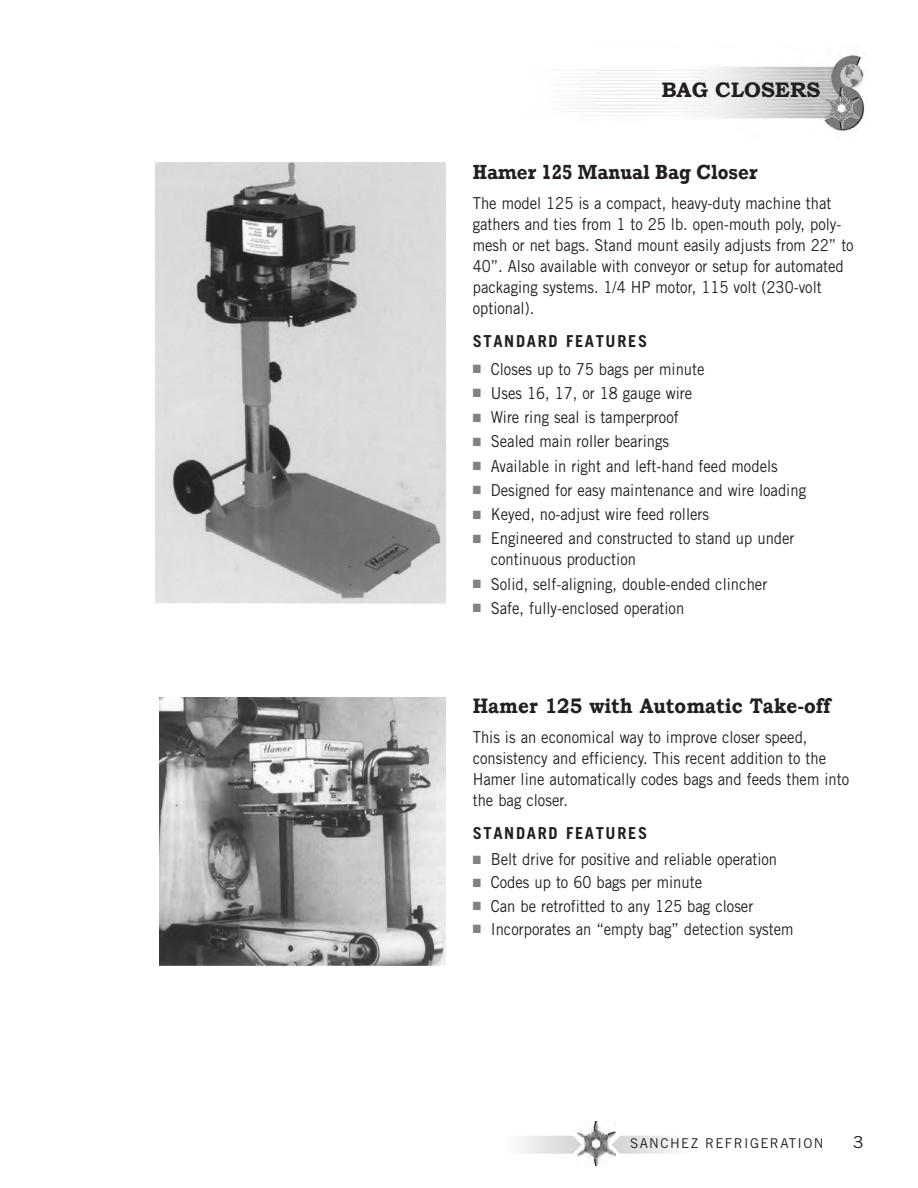
<style>
.page{position:relative;width:918px;height:1188px;background:#fff}
.page>*{position:absolute;margin:0;border:0;box-sizing:border-box;transform-origin:0 0}
.t1{font:700 21px "Bookman Old Style";color:#231f20;scale:.9 1}
.t2{font:700 21px "Rockwell";color:#231f20;scale:.9 1}
.t3{font:700 21px "Bookman Old Style";color:#231f20}
.t4{font:16.5px/21px "Trade Gothic";color:#231f20;scale:.9 1}
.t5{font:700 16.5px "Trade Gothic";letter-spacing:.1em;color:#231f20}
.t6{font:16.5px "Trade Gothic";color:#231f20;scale:1.1 1}
.t7{font:13.5px "Trade Gothic";letter-spacing:.1em;color:#231f20}
.s1{color:#808285}
</style>
<div class="page">
<img style="left:577px;top:1122px;width:39px;height:43px">
<svg style="left:520px;top:1136px;width:62px;height:18px"></svg>
<svg style="left:612px;top:1136px;width:62px;height:18px"></svg>
<img style="left:555px;top:55px;width:312px;height:77px">
<img style="left:159px;top:697px;width:287px;height:268px">
<img style="left:156px;top:162px;width:290px;height:441px">
<p class="t3" style="left:661px;top:77px;width:160px">BAG CLOSERS</p>
<p class="t2" style="left:473px;top:159px;width:318px">Hamer 125 Manual Bag Closer</p>
<p class="t4" style="left:473px;top:192px;width:425px">The model 125 is a compact, heavy-duty machine that gathers and ties from 1 to 25 lb. open-mouth poly, poly&shy;mesh or net bags. Stand mount easily adjusts from 22” to 40”. Also available with conveyor or setup for automated packaging systems. 1/4 HP motor, 115 volt (230-volt optional).</p>
<p class="t5" style="left:473px;top:331px;width:176px">STANDARD FEATURES</p>
<p class="t4" style="left:473px;top:358px;width:259px"><span class="s1">■</span> Closes up to 75 bags per minute</p>
<p class="t4" style="left:473px;top:382px;width:245px"><span class="s1">■</span> Uses 16, 17, or 18 gauge wire</p>
<p class="t4" style="left:473px;top:407px;width:230px"><span class="s1">■</span> Wire ring seal is tamperproof</p>
<p class="t4" style="left:473px;top:431px;width:220px"><span class="s1">■</span> Sealed main roller bearings</p>
<p class="t4" style="left:473px;top:455px;width:340px"><span class="s1">■</span> Available in right and left-hand feed models</p>
<p class="t4" style="left:473px;top:479px;width:372px"><span class="s1">■</span> Designed for easy maintenance and wire loading</p>
<p class="t4" style="left:473px;top:503px;width:264px"><span class="s1">■</span> Keyed, no-adjust wire feed rollers</p>
<p class="t4" style="left:491px;top:528px;width:339px;text-indent:-18px"><span class="s1">■</span> Engineered and constructed to stand up under continuous production</p>
<p class="t4" style="left:473px;top:573px;width:329px"><span class="s1">■</span> Solid, self-aligning, double-ended clincher</p>
<p class="t4" style="left:473px;top:597px;width:237px"><span class="s1">■</span> Safe, fully-enclosed operation</p>
<p class="t1" style="left:473px;top:693px;width:399px">Hamer 125 with Automatic Take-off</p>
<p class="t4" style="left:473px;top:726px;width:420px">This is an economical way to improve closer speed, consistency and efficiency. This recent addition to the Hamer line automatically codes bags and feeds them into the bag closer.</p>
<p class="t5" style="left:473px;top:823px;width:176px">STANDARD FEATURES</p>
<p class="t4" style="left:473px;top:849px;width:340px"><span class="s1">■</span> Belt drive for positive and reliable operation</p>
<p class="t4" style="left:473px;top:872px;width:256px"><span class="s1">■</span> Codes up to 60 bags per minute</p>
<p class="t4" style="left:473px;top:895px;width:313px"><span class="s1">■</span> Can be retrofitted to any 125 bag closer</p>
<p class="t4" style="left:473px;top:918px;width:358px"><span class="s1">■</span> Incorporates an “empty bag” detection system</p>
<p class="t7" style="left:630px;top:1135px;width:195px">SANCHEZ REFRIGERATION</p>
<p class="t6" style="left:853px;top:1132px;width:12px">3</p>
</div>
